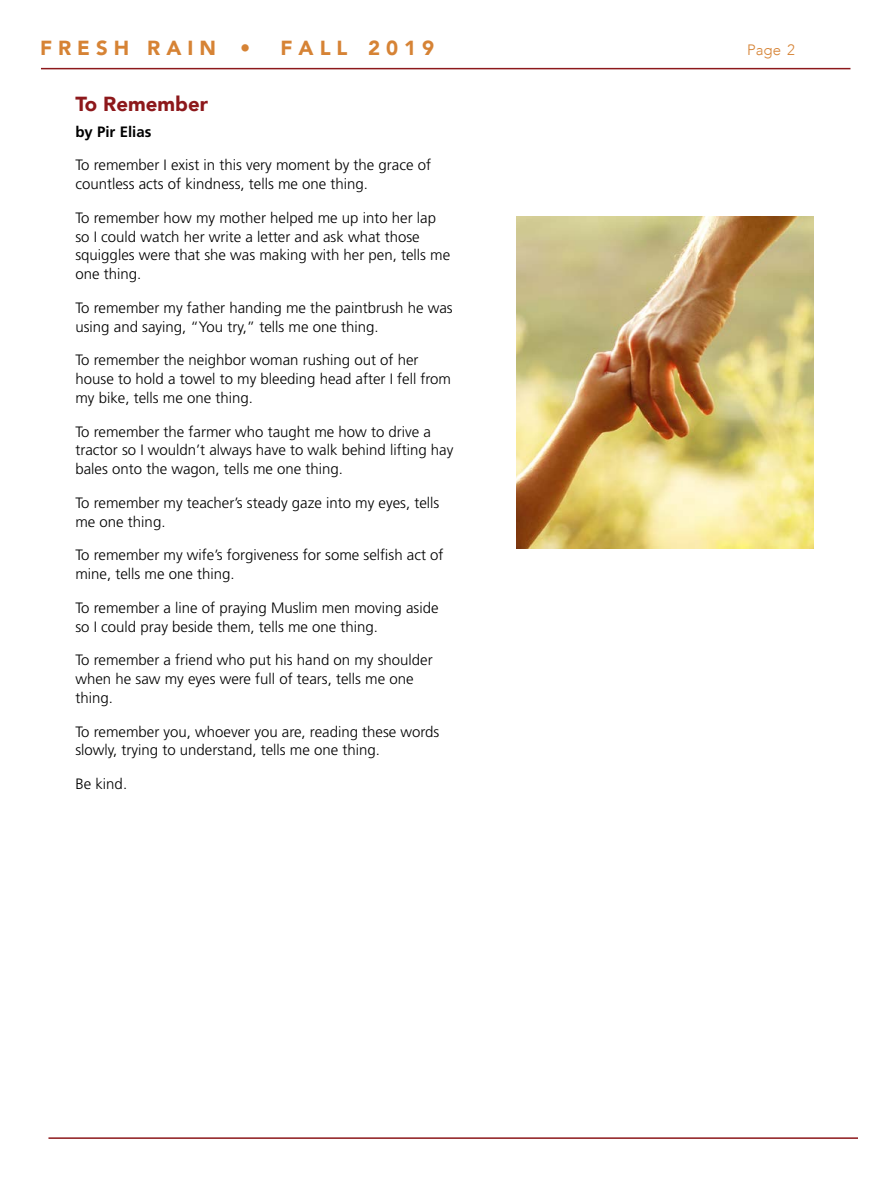
<style>
.page{position:relative;width:891px;height:1188px;background:#fff}
.page>*{position:absolute;margin:0;border:0;box-sizing:border-box;transform-origin:0 0}
.t1{font:900 20.4px "Avenir";color:#d68335}
.t2{font:900 20.4px "Avenir";color:#8d181b}
.t3{font:300 15px/18.8px "Frutiger";color:#000}
.t4{font:700 15px "Frutiger";color:#000}
.t5{font:300 15px "Avenir";color:#d68335}
</style>
<div class="page">
<hr style="left:48px;top:1137px;width:810px;height:2px;background:#8d181b">
<hr style="left:41px;top:68px;width:809px;height:1px;background:#8d181b">
<img style="left:516px;top:217px;width:298px;height:331px">
<h1 class="t1" style="left:40px;top:30px;width:212px">F R E S H R A I N •</h1>
<h1 class="t1" style="left:281px;top:30px;width:155px">F A L L 2 0 1 9</h1>
<p class="t5" style="left:747px;top:41px;width:49px">Page 2</p>
<h1 class="t2" style="left:75px;top:87px;width:134px">To Remember</h1>
<p class="t4" style="left:75px;top:123px;width:77px">by Pir Elias</p>
<p class="t3" style="left:75px;top:156px;width:357px">To remember I exist in this very moment by the grace of countless acts of kindness, tells me one thing.</p>
<p class="t3" style="left:75px;top:208px;width:376px">To remember how my mother helped me up into her lap so I could watch her write a letter and ask what those squiggles were that she was making with her pen, tells me one thing.</p>
<p class="t3" style="left:75px;top:298px;width:379px">To remember my father handing me the paintbrush he was using and saying, “You try,” tells me one thing.</p>
<p class="t3" style="left:75px;top:351px;width:377px">To remember the neighbor woman rushing out of her house to hold a towel to my bleeding head after I fell from my bike, tells me one thing.</p>
<p class="t3" style="left:75px;top:422px;width:379px">To remember the farmer who taught me how to drive a tractor so I wouldn’t always have to walk behind lifting hay bales onto the wagon, tells me one thing.</p>
<p class="t3" style="left:75px;top:493px;width:365px">To remember my teacher’s steady gaze into my eyes, tells me one thing.</p>
<p class="t3" style="left:75px;top:546px;width:370px">To remember my wife’s forgiveness for some selfish act of mine, tells me one thing.</p>
<p class="t3" style="left:75px;top:598px;width:365px">To remember a line of praying Muslim men moving aside so I could pray beside them, tells me one thing.</p>
<p class="t3" style="left:75px;top:651px;width:359px">To remember a friend who put his hand on my shoulder when he saw my eyes were full of tears, tells me one thing.</p>
<p class="t3" style="left:75px;top:722px;width:366px">To remember you, whoever you are, reading these words slowly, trying to understand, tells me one thing.</p>
<p class="t3" style="left:75px;top:775px;width:53px">Be kind.</p>
</div>
